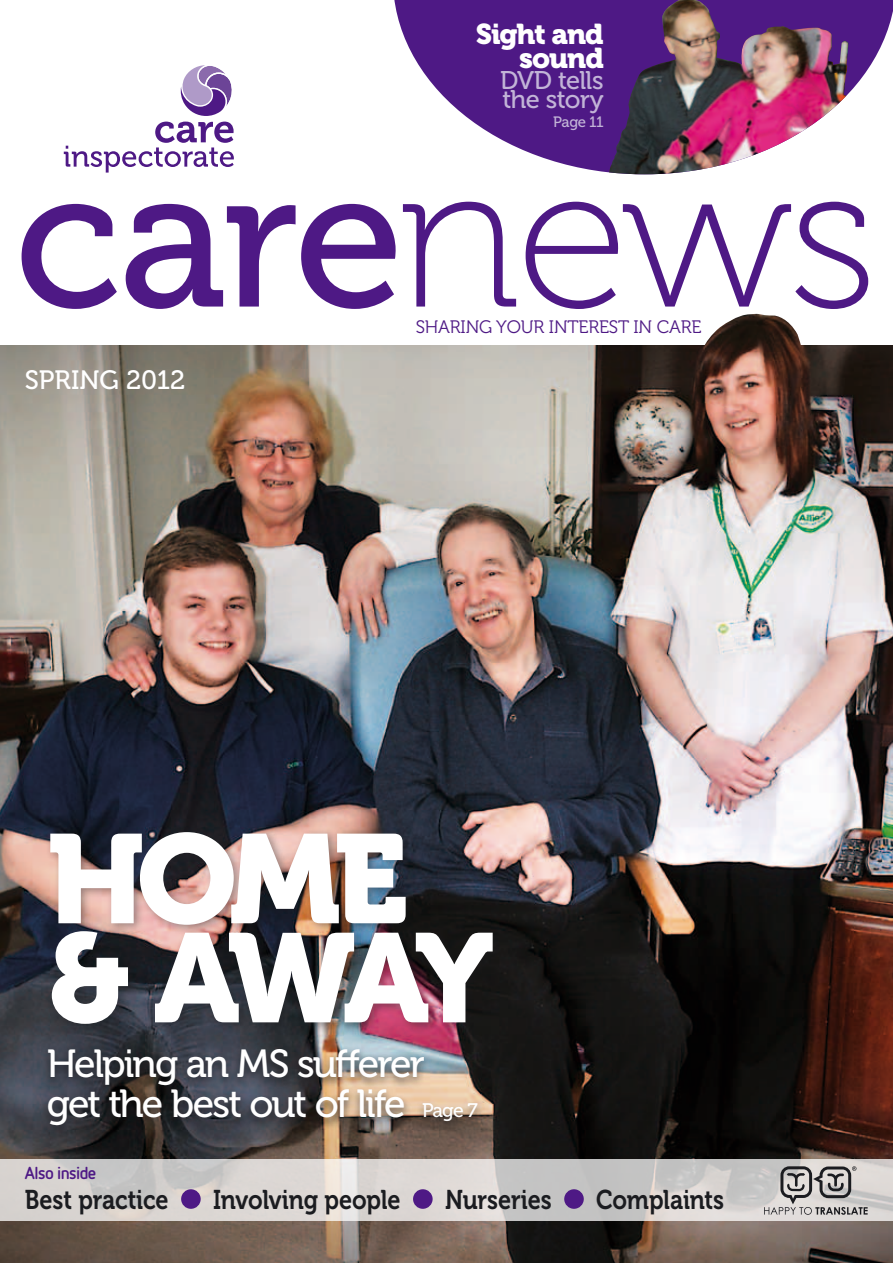
<style>
.page{position:relative;width:893px;height:1263px;background:#fff}
.page>*{position:absolute;margin:0;border:0;box-sizing:border-box;transform-origin:0 0}
.t1{font:198.15px "Museo 500";color:#4e1985}
.t2{font:125.4px/99px "Museo 900";letter-spacing:-.085em;color:#fff}
.t3{font:39px/40.7px "Museo 500";letter-spacing:-.05em;color:#fff}
.t4{font:28.5px/24.3px "Museo 900";letter-spacing:-.035em;color:#fff;text-align:right}
.t5{font:27px "Museo 700";letter-spacing:-.005em;color:#1b1c20;scale:.87 1}
.t6{font:26.4px "Museo 500";color:#fff}
.t7{font:25.5px/19.5px "Museo 500";letter-spacing:-.02em;color:#c2b4d7}
.t8{font:18px "Museo 300";letter-spacing:-.01em;color:#4e1985}
.t9{font:700 17.25px "Netto OT";letter-spacing:-.035em;color:#4e1985}
.t10{font:15px "Museo 500";color:#c2b4d7}
.s1{font-family:"Museo 100";font-size:204.75px}
.s2{font-size:19.5px}
</style>
<div class="page">
<svg style="left:394px;top:0;width:499px;height:173px;fill:#4e1985"></svg>
<img style="left:609px;top:0;width:239px;height:174px">
<img style="left:0;top:345px;width:893px;height:918px">
<svg style="left:0;top:1160px;width:893px;height:61px;background:#d3d0ce"></svg>
<div style="left:181px;top:1189px;width:20px;height:20px;background:#4e1985;border-radius:50%"></div>
<div style="left:413px;top:1189px;width:20px;height:20px;background:#4e1985;border-radius:50%"></div>
<div style="left:564px;top:1189px;width:20px;height:20px;background:#4e1985;border-radius:50%"></div>
<svg style="left:64px;top:65px;width:170px;height:108px"></svg>
<div style="left:41px;top:1044px;width:445px;height:94px;background:#1b1c20;opacity:.75"></div>
<div style="left:45px;top:827px;width:459px;height:208px;background:#1b1c20;opacity:.4"></div>
<svg style="left:764px;top:1166px;width:104px;height:49px;background:#adabaa"></svg>
<img style="left:692px;top:314px;width:120px;height:107px">
<p class="t4" style="left:476px;top:22px;width:130px">Sight and sound</p>
<p class="t7" style="left:500px;top:71px;width:105px">DVD tells the story</p>
<p class="t10" style="left:553px;top:114px;width:52px">Page 11</p>
<h1 class="t1" style="left:14px;top:130px;width:864px">care<span class="s1">news</span></h1>
<p class="t6" style="left:25px;top:365px;width:162px">spring 2012</p>
<p class="t8" style="left:416px;top:317px;width:287px">SHARING YOUR INTEREST IN CARE</p>
<h2 class="t2" style="left:47px;top:831px;width:449px">home &amp; away</h2>
<h3 class="t3" style="left:47px;top:1043px;width:432px">Helping an MS sufferer get the best out of life <span class="s2">Page 7</span></h3>
<p class="t9" style="left:25px;top:1162px;width:73px">Also inside</p>
<p class="t5" style="left:25px;top:1184px;width:167px">Best practice</p>
<p class="t5" style="left:213px;top:1184px;width:217px">Involving people</p>
<p class="t5" style="left:445px;top:1184px;width:124px">Nurseries</p>
<p class="t5" style="left:596px;top:1184px;width:149px">Complaints</p>
</div>
